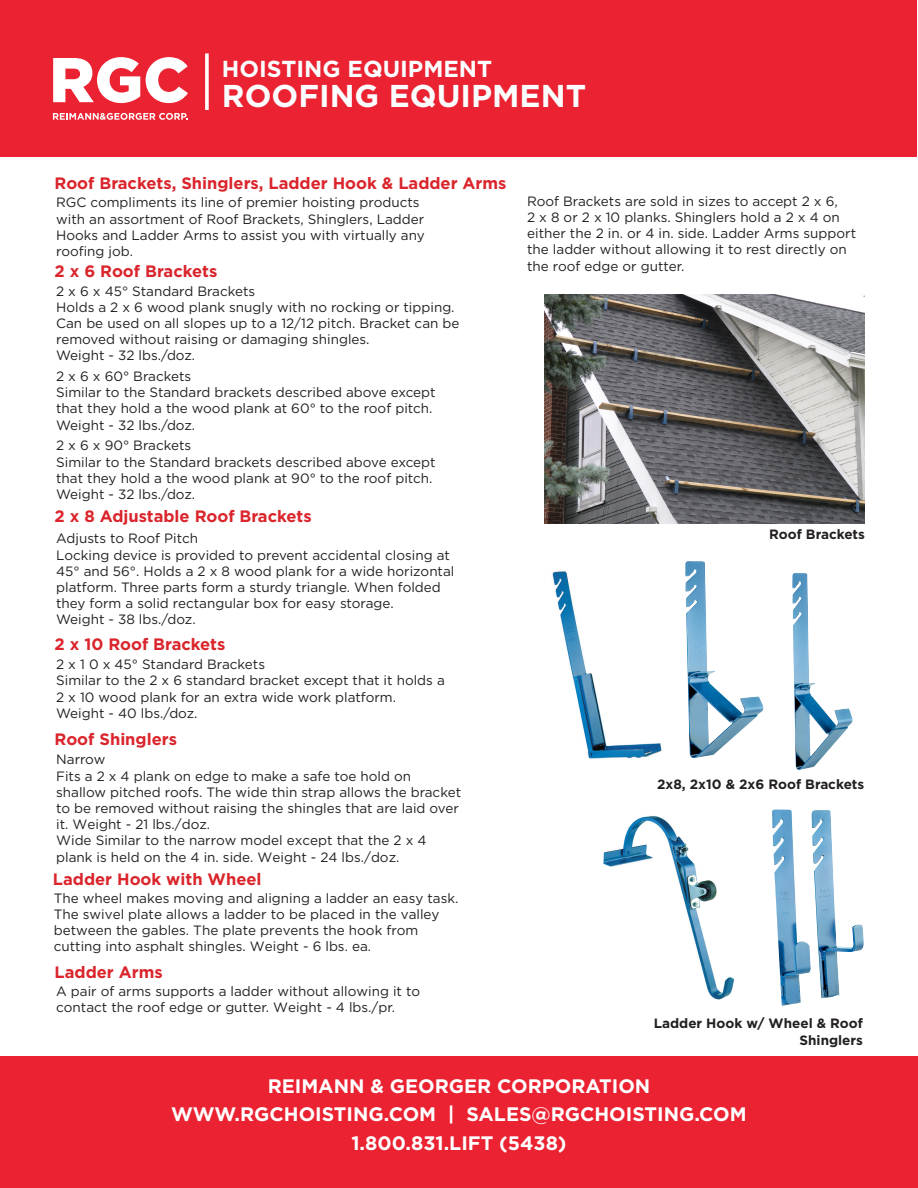
<style>
.page{position:relative;width:918px;height:1188px;background:#fff}
.page>*{position:absolute;margin:0;border:0;box-sizing:border-box;transform-origin:0 0}
.t1{font:900 63.15px "Gotham HTF";color:#fff}
.t2{font:700 31.5px "Gotham HTF";color:#fbfdfe}
.t3{font:700 23.1px "Gotham HTF";color:#fbfdfe}
.t4{font:700 19.5px "Gotham";color:#fff}
.t5{font:700 16.5px "Gotham HTF";color:#da252c}
.t6{font:13.5px/16.2px "Gotham HTF";color:#231f20}
.t7{font:700 13.5px/16.2px "Gotham HTF";color:#231f20;text-align:right}
</style>
<div class="page">
<div style="left:1px;top:1px;width:916px;height:156px;background:#eb2231"></div>
<img style="left:544px;top:295px;width:320px;height:229px">
<img style="left:792px;top:573px;width:61px;height:197px">
<img style="left:552px;top:571px;width:110px;height:188px">
<img style="left:603px;top:816px;width:131px;height:184px">
<img style="left:772px;top:810px;width:92px;height:196px">
<img style="left:685px;top:561px;width:79px;height:197px">
<svg style="left:205px;top:53px;width:4px;height:57px"></svg>
<svg style="left:53px;top:113px;width:135px;height:7px"></svg>
<div style="left:1px;top:1056px;width:916px;height:131px;background:#eb2231"></div>
<hr style="left:917px;top:1056px;width:1px;height:131px;background:#eb2231">
<p class="t1" style="left:49px;top:43px;width:142px">RGC</p>
<p class="t3" style="left:222px;top:55px;width:272px">HOISTING EQUIPMENT</p>
<p class="t2" style="left:222px;top:78px;width:366px">ROOFING EQUIPMENT</p>
<p class="t5" style="left:55px;top:174px;width:453px">Roof Brackets, Shinglers, Ladder Hook &amp; Ladder Arms</p>
<p class="t6" style="left:56px;top:194px;width:370px">RGC compliments its line of premier hoisting products with an assortment of Roof Brackets, Shinglers, Ladder Hooks and Ladder Arms to assist you with virtually any roofing job.</p>
<p class="t5" style="left:55px;top:261px;width:164px">2 x 6 Roof Brackets</p>
<p class="t6" style="left:56px;top:282px;width:405px">2 x 6 x 45° Standard Brackets<br>Holds a 2 x 6 wood plank snugly with no rocking or tipping.<br>Can be used on all slopes up to a 12/12 pitch. Bracket can be removed without raising or damaging shingles.<br>Weight - 32 lbs./doz.</p>
<p class="t6" style="left:56px;top:368px;width:381px">2 x 6 x 60° Brackets<br>Similar to the Standard brackets described above except that they hold a the wood plank at 60° to the roof pitch.<br>Weight - 32 lbs./doz.</p>
<p class="t6" style="left:56px;top:437px;width:381px">2 x 6 x 90° Brackets<br>Similar to the Standard brackets described above except that they hold a the wood plank at 90° to the roof pitch.<br>Weight - 32 lbs./doz.</p>
<p class="t5" style="left:55px;top:507px;width:259px">2 x 8 Adjustable Roof Brackets</p>
<p class="t6" style="left:56px;top:530px;width:400px">Adjusts to Roof Pitch<br>Locking device is provided to prevent accidental closing at 45° and 56°. Holds a 2 x 8 wood plank for a wide horizontal platform. Three parts form a sturdy triangle. When folded they form a solid rectangular box for easy storage.<br>Weight - 38 lbs./doz.</p>
<p class="t5" style="left:55px;top:635px;width:172px">2 x 10 Roof Brackets</p>
<p class="t6" style="left:56px;top:656px;width:390px">2 x 1 0 x 45° Standard Brackets<br>Similar to the 2 x 6 standard bracket except that it holds a 2 x 10 wood plank for an extra wide work platform.<br>Weight - 40 lbs./doz.</p>
<p class="t5" style="left:55px;top:730px;width:124px">Roof Shinglers</p>
<p class="t6" style="left:56px;top:751px;width:406px">Narrow<br>Fits a 2 x 4 plank on edge to make a safe toe hold on<br>shal low pitched roofs. The wide thin strap allows the bracket to be removed without raising the shingles that are laid over it. Weight - 21 lbs./doz.<br>Wide Similar to the narrow model except that the 2 x 4 plank is held on the 4 in. side. Weight - 24 lbs./doz.</p>
<p class="t5" style="left:53px;top:870px;width:210px">Ladder Hook with Wheel</p>
<p class="t6" style="left:54px;top:890px;width:406px">The wheel makes moving and aligning a ladder an easy task.<br>The swivel plate allows a ladder to be placed in the valley between the gables. The plate prevents the hook from cutting into asphalt shingles. Weight - 6 lbs. ea.</p>
<p class="t5" style="left:55px;top:963px;width:110px">Ladder Arms</p>
<p class="t6" style="left:56px;top:983px;width:366px">A pair of arms supports a ladder without allowing it to contact the roof edge or gutter. Weight - 4 lbs./pr.</p>
<p class="t6" style="left:527px;top:193px;width:312px">Roof Brackets are sold in sizes to accept 2 x 6,</p>
<p class="t6" style="left:527px;top:209px;width:330px">2 x 8 or 2 x 10 planks. Shinglers hold a 2 x 4 on either the 2 in. or 4 in. side. Ladder Arms support the ladder without allowing it to rest directly on the roof edge or gutter.</p>
<p class="t7" style="left:769px;top:526px;width:97px">Roof Brackets</p>
<p class="t7" style="left:657px;top:776px;width:209px">2x8, 2x10 &amp; 2x6 Roof Brackets</p>
<p class="t7" style="left:654px;top:1015px;width:211px">Ladder Hook w/ Wheel &amp; Roof<br>Shinglers</p>
<p class="t4" style="left:268px;top:1073px;width:384px">REIMANN &amp; GEORGER CORPORATION</p>
<p class="t4" style="left:171px;top:1102px;width:577px">WWW.RGCHOISTING.COM | SALES@RGCHOISTING.COM</p>
<p class="t4" style="left:351px;top:1130px;width:217px">1.800.831.LIFT (5438)</p>
</div>
